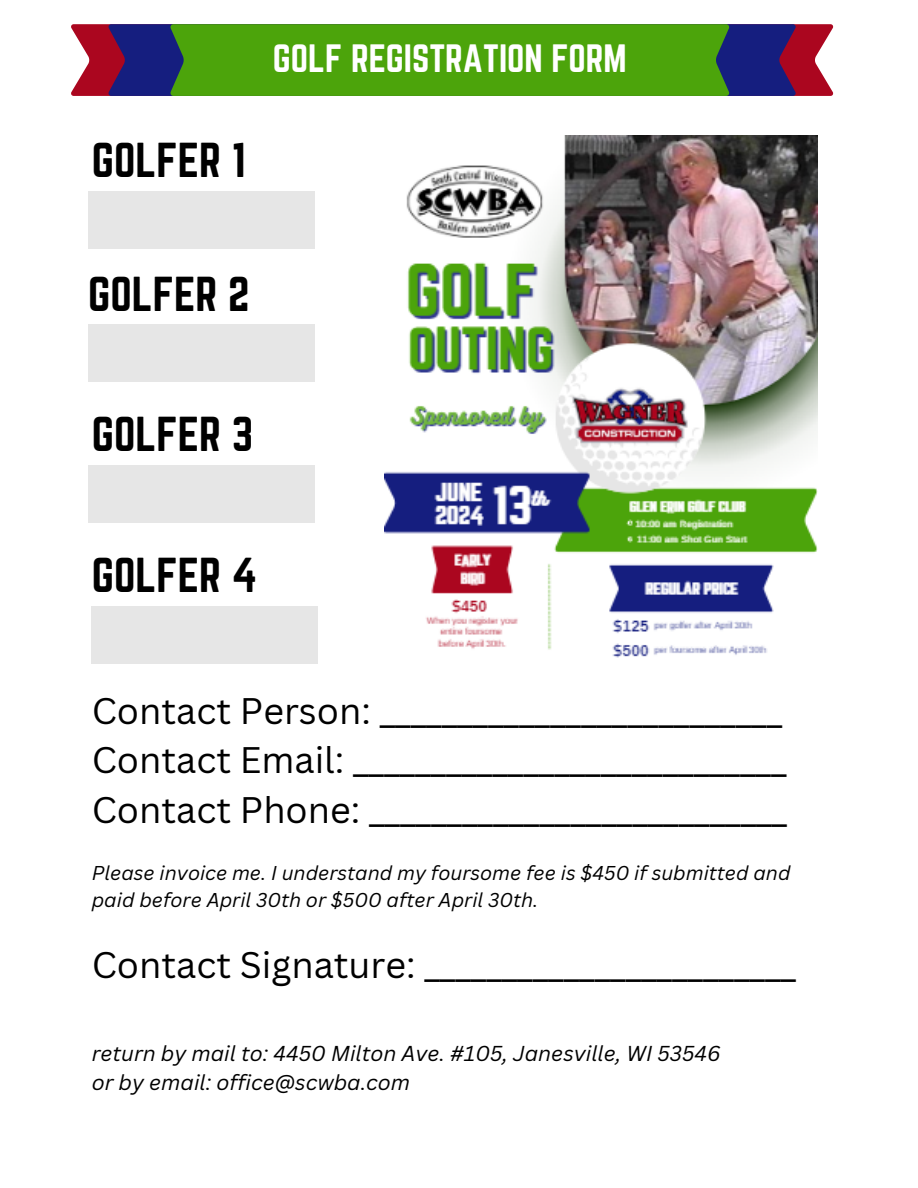
<style>
.page{position:relative;width:918px;height:1188px;background:#fff}
.page>*{position:absolute;margin:0;border:0;box-sizing:border-box;transform-origin:0 0}
.t1{font:42.9px "Norwester";color:#000}
.t2{font:36px/49.5px "Canva Sans";color:#000}
.t3{font:34.5px "Norwester";color:#fff}
.t4{font:italic 21px "Canva Sans";color:#000}
.t5{font:italic 19.5px/27px "Canva Sans";color:#000}
</style>
<div class="page">
<div style="left:88px;top:191px;width:226px;height:58px;background:#e6e6e6"></div>
<div style="left:88px;top:324px;width:226px;height:58px;background:#e6e6e6"></div>
<div style="left:88px;top:465px;width:226px;height:58px;background:#e6e6e6"></div>
<div style="left:92px;top:606px;width:226px;height:57px;background:#e6e6e6"></div>
<svg style="left:71px;top:24px;width:762px;height:72px;fill:#ab061f"></svg>
<svg style="left:108px;top:24px;width:688px;height:72px;background:#281a72"></svg>
<div style="left:170px;top:24px;width:559px;height:72px;background:#4ca40b"></div>
<img style="left:384px;top:135px;width:433px;height:523px">
<h1 class="t1" style="left:92px;top:134px;width:156px">GOLFER 1</h1>
<p class="t3" style="left:273px;top:38px;width:355px">GOLF REGISTRATION FORM</p>
<h1 class="t1" style="left:88px;top:268px;width:163px">GOLFER 2</h1>
<h1 class="t1" style="left:92px;top:408px;width:163px">GOLFER 3</h1>
<h1 class="t1" style="left:92px;top:549px;width:167px">GOLFER 4</h1>
<p class="t2" style="left:92px;top:685px;width:697px">Contact Person: __________________________<br>Contact Email: ____________________________<br>Contact Phone: ___________________________</p>
<h3 class="t5" style="left:92px;top:859px;width:700px">Please invoice me. I understand my foursome fee is $450 if submitted and paid before April 30th or $500 after April 30th.</h3>
<p class="t2" style="left:92px;top:939px;width:706px">Contact Signature: ________________________</p>
<h3 class="t4" style="left:92px;top:1039px;width:630px">return by mail to: 4450 Milton Ave. #105, Janesville, WI 53546</h3>
<p class="t4" style="left:92px;top:1068px;width:320px">or by email: office@scwba.com</p>
</div>
